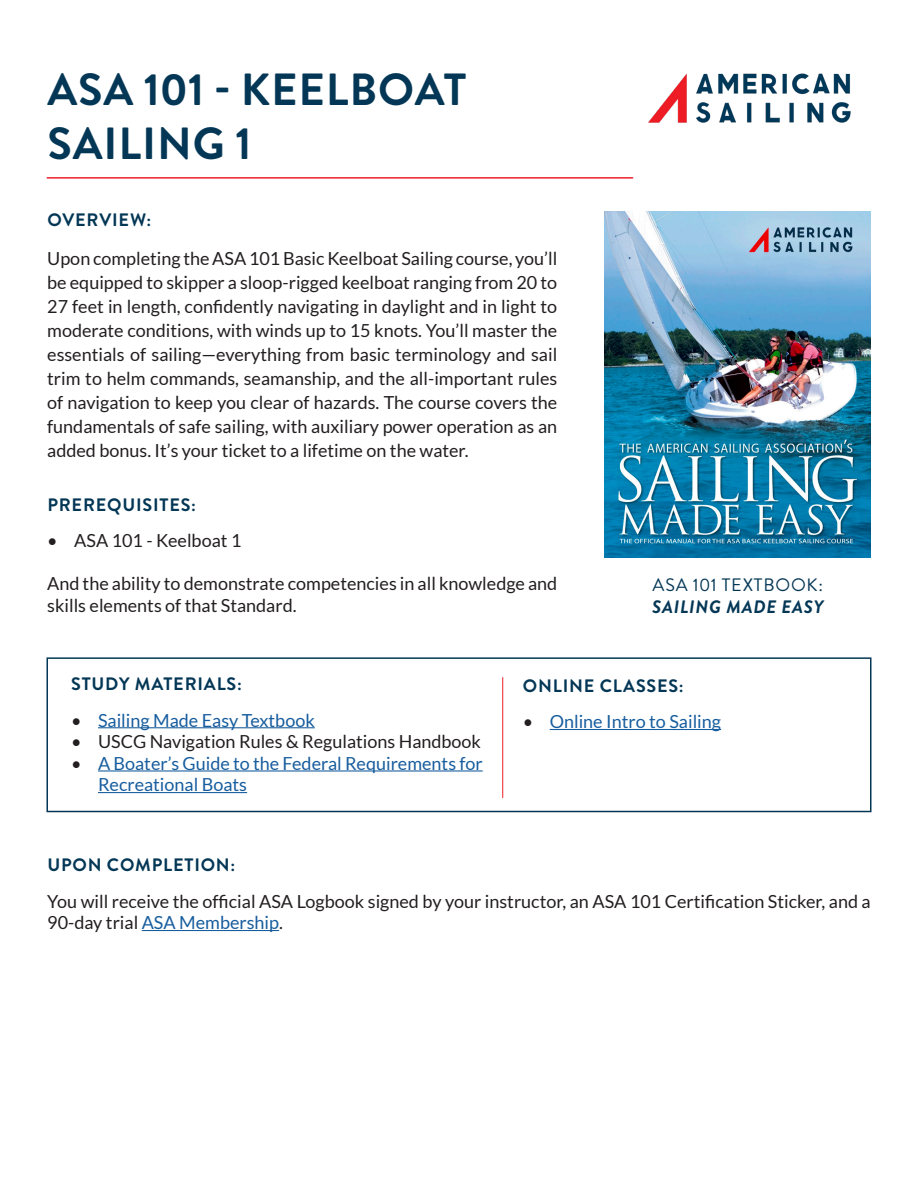
<style>
.page{position:relative;width:918px;height:1188px;background:#fff}
.page>*{position:absolute;margin:0;border:0;box-sizing:border-box;transform-origin:0 0}
.t1{font:700 45px "Brandon Grotesque";letter-spacing:.02em;color:#043756}
.t2{font:18px/24px "Lato";color:#231f20}
.t3{font:18px/21.6px "Lato";color:#175d9e}
.t4{font:700 18px "Brandon Grotesque";letter-spacing:.045em;color:#043756}
.t5{font:18px "Brandon Grotesque";letter-spacing:.045em;color:#043756}
.t6{font:italic 700 18px "Brandon Grotesque";letter-spacing:.045em;color:#043756}
.s1{color:#231f20}
.s2{color:#175d9e}
</style>
<div class="page">
<img style="left:648px;top:73px;width:203px;height:50px">
<hr style="left:550px;top:729px;width:171px;height:1px;background:#175d9e">
<hr style="left:142px;top:930px;width:137px;height:1px;background:#175d9e">
<hr style="left:98px;top:727px;width:217px;height:1px;background:#175d9e">
<hr style="left:98px;top:770px;width:385px;height:2px;background:#175d9e">
<hr style="left:98px;top:792px;width:149px;height:1px;background:#175d9e">
<img style="left:605px;top:212px;width:265px;height:345px">
<hr style="left:47px;top:177px;width:586px;height:2px;background:#ec1e27">
<div style="left:46px;top:657px;width:826px;height:155px;border:2px solid #043756"></div>
<hr style="left:502px;top:677px;width:1px;height:121px;background:#ec1e27">
<p class="t1" style="left:48px;top:58px;width:420px">ASA 101 - KEELBOAT</p>
<p class="t1" style="left:48px;top:112px;width:205px">SAILING 1</p>
<p class="t4" style="left:47px;top:207px;width:105px">OVERVIEW:</p>
<p class="t2" style="left:47px;top:247px;width:512px;text-align:justify">Upon completing the ASA 101 Basic Keelboat Sailing course, you’ll be equipped to skipper a sloop-rigged keelboat ranging from 20 to 27 feet in length, confidently navigating in daylight and in light to moderate conditions, with winds up to 15 knots. You’ll master the essentials of sailing—everything from basic terminology and sail trim to helm commands, seamanship, and the all-important rules of navigation to keep you clear of hazards. The course covers the fundamentals of safe sailing, with auxiliary power operation as an added bonus. It’s your ticket to a lifetime on the water.</p>
<p class="t4" style="left:47px;top:492px;width:150px">PREREQUISITES:</p>
<p class="t2" style="left:47px;top:529px;width:196px">• ASA 101 - Keelboat 1</p>
<p class="t2" style="left:47px;top:573px;width:512px;line-height:21.6px">And the ability to demonstrate competencies in all knowledge and skills elements of that Standard.</p>
<p class="t5" style="left:653px;top:573px;width:172px">ASA 101 TEXTBOOK:</p>
<p class="t6" style="left:652px;top:594px;width:173px">SAILING MADE EASY</p>
<p class="t4" style="left:71px;top:671px;width:172px">STUDY MATERIALS:</p>
<p class="t3" style="left:71px;top:709px;width:245px"><span class="s1">•</span> Sailing Made Easy Textbook</p>
<p class="t2" style="left:71px;top:729px;width:412px">• USCG Navigation Rules &amp; Regulations Handbook</p>
<p class="t3" style="left:98px;top:752px;width:386px;text-indent:-27px"><span class="s1">•</span> A Boater’s Guide to the Federal Requirements for<br>Recreational Boats</p>
<p class="t4" style="left:523px;top:673px;width:162px">ONLINE CLASSES:</p>
<p class="t3" style="left:523px;top:711px;width:200px"><span class="s1">•</span> Online Intro to Sailing</p>
<p class="t4" style="left:47px;top:852px;width:189px">UPON COMPLETION:</p>
<p class="t2" style="left:47px;top:890px;width:825px;line-height:21.6px">You will receive the official ASA Logbook signed by your instructor, an ASA 101 Certification Sticker, and a<br>90-day trial <span class="s2">ASA Membership</span>.</p>
</div>
